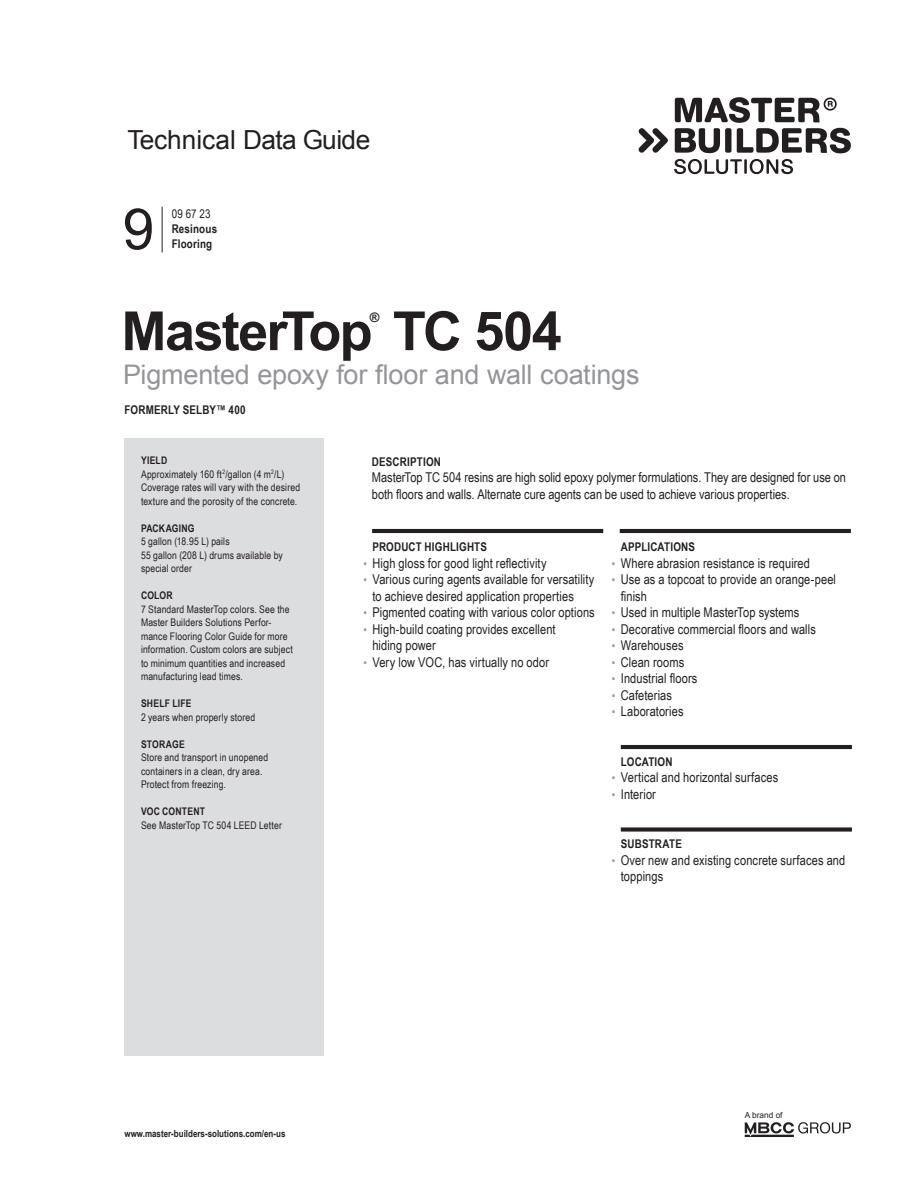
<style>
.page{position:relative;width:918px;height:1188px;background:#fff}
.page>*{position:absolute;margin:0;border:0;box-sizing:border-box;transform-origin:0 0}
.t1{font:57px "Arial";color:#231f20}
.t2{font:700 54px "Arial";letter-spacing:-.03em;color:#231f20}
.t3{font:27px "Arial";letter-spacing:-.005em;color:#939598}
.t4{font:26.25px "Arial";letter-spacing:-.015em;color:#231f20}
.t5{font:13.5px/16.5px "Arial Narrow";letter-spacing:.005em;color:#231f20}
.t6{font:700 13.05px "Arial";color:#231f20}
.t7{font:700 12px/15px "Arial Narrow";letter-spacing:.015em;color:#231f20}
.t8{font:12px "Arial Narrow";color:#231f20}
.t9{font:10.5px/13.5px "Arial Narrow";letter-spacing:.015em;color:#231f20}
.t10{font:700 9.75px "Arial Narrow";color:#231f20}
.t11{font:8.25px "Arial";color:#231f20}
.s1{font-weight:700}
.s2{font-size:12px;color:#939598}
</style>
<div class="page">
<svg style="left:674px;top:159px;width:119px;height:15px"></svg>
<svg style="left:639px;top:128px;width:29px;height:25px"></svg>
<svg style="left:675px;top:97px;width:176px;height:56px"></svg>
<svg style="left:745px;top:1122px;width:106px;height:15px"></svg>
<hr style="left:162px;top:207px;width:1px;height:45px;background:#231f20">
<div style="left:125px;top:439px;width:199px;height:617px;background:#dcdddf"></div>
<hr style="left:372px;top:529px;width:231px;height:4px;background:#231f20">
<hr style="left:620px;top:529px;width:231px;height:4px;background:#231f20">
<hr style="left:621px;top:745px;width:231px;height:4px;background:#231f20">
<div style="left:621px;top:827px;width:231px;height:5px;background:#231f20"></div>
<h3 class="t4" style="left:128px;top:122px;width:244px">Technical Data Guide</h3>
<p class="t1" style="left:123px;top:192px;width:33px">9</p>
<p class="t8" style="left:172px;top:205px;width:40px">09 67 23</p>
<p class="t7" style="left:172px;top:221px;width:47px">Resinous<br>Flooring</p>
<p class="t2" style="left:122px;top:295px;width:442px">MasterTop TC 504</p>
<p class="t6" style="left:370px;top:308px;width:11px">®</p>
<p class="t3" style="left:123px;top:357px;width:518px">Pigmented epoxy for floor and wall coatings</p>
<p class="t7" style="left:125px;top:402px;width:123px">FORMERLY SELBY™ 400</p>
<p class="t9" style="left:141px;top:454px;width:145px"><span class="s1">YIELD<br></span>Approximately 160 ft<sup>2</sup>/gallon (4 m<sup>2</sup>/L)</p>
<p class="t9" style="left:141px;top:481px;width:161px">Coverage rates will vary with the desired texture and the porosity of the concrete.</p>
<p class="t9" style="left:141px;top:521px;width:90px"><span class="s1">PACKAGING<br></span>5 gallon (18.95 L) pails</p>
<p class="t9" style="left:141px;top:548px;width:143px">55 gallon (208 L) drums available by special order</p>
<p class="t9" style="left:141px;top:589px;width:153px"><span class="s1">COLOR<br></span>7 Standard MasterTop colors. See the<br>Master Builders Solutions Perfor&shy;mance Flooring Color Guide for more information. Custom colors are subject to minimum quantities and increased manufacturing lead times.</p>
<p class="t9" style="left:141px;top:697px;width:116px"><span class="s1">SHELF LIFE<br></span>2 years when properly stored</p>
<p class="t9" style="left:141px;top:737px;width:129px"><span class="s1">STORAGE<br></span>Store and transport in unopened containers in a clean, dry area.<br>Protect from freezing.</p>
<p class="t9" style="left:141px;top:805px;width:142px"><span class="s1">VOC CONTENT<br></span>See MasterTop TC 504 LEED Letter</p>
<p class="t7" style="left:372px;top:453px;width:71px">DESCRIPTION</p>
<p class="t5" style="left:372px;top:469px;width:476px">MasterTop TC 504 resins are high solid epoxy polymer formulations. They are designed for use on both floors and walls. Alternate cure agents can be used to achieve various properties.</p>
<p class="t7" style="left:372px;top:539px;width:116px">PRODUCT HIGHLIGHTS</p>
<p class="t5" style="left:363px;top:554px;width:185px"><span class="s2">•</span> High gloss for good light reflectivity</p>
<p class="t5" style="left:372px;top:571px;width:223px;text-indent:-9px"><span class="s2">•</span> Various curing agents available for versatility to achieve desired application properties</p>
<p class="t5" style="left:363px;top:604px;width:233px"><span class="s2">•</span> Pigmented coating with various color options</p>
<p class="t5" style="left:372px;top:620px;width:185px;text-indent:-9px"><span class="s2">•</span> High-build coating provides excellent hiding power</p>
<p class="t5" style="left:363px;top:653px;width:187px"><span class="s2">•</span> Very low VOC, has virtually no odor</p>
<p class="t7" style="left:621px;top:539px;width:76px">APPLICATIONS</p>
<p class="t5" style="left:612px;top:554px;width:200px"><span class="s2">•</span> Where abrasion resistance is required</p>
<p class="t5" style="left:621px;top:571px;width:217px;text-indent:-9px"><span class="s2">•</span> Use as a topcoat to provide an orange-peel finish</p>
<p class="t5" style="left:612px;top:604px;width:189px"><span class="s2">•</span> Used in multiple MasterTop systems</p>
<p class="t5" style="left:612px;top:620px;width:206px"><span class="s2">•</span> Decorative commercial floors and walls</p>
<p class="t5" style="left:612px;top:637px;width:73px"><span class="s2">•</span> Warehouses</p>
<p class="t5" style="left:612px;top:653px;width:74px"><span class="s2">•</span> Clean rooms</p>
<p class="t5" style="left:612px;top:670px;width:87px"><span class="s2">•</span> Industrial floors</p>
<p class="t5" style="left:612px;top:686px;width:62px"><span class="s2">•</span> Cafeterias</p>
<p class="t5" style="left:612px;top:703px;width:73px"><span class="s2">•</span> Laboratories</p>
<p class="t7" style="left:621px;top:753px;width:53px">LOCATION</p>
<p class="t5" style="left:612px;top:769px;width:168px"><span class="s2">•</span> Vertical and horizontal surfaces</p>
<p class="t5" style="left:612px;top:785px;width:46px"><span class="s2">•</span> Interior</p>
<p class="t7" style="left:621px;top:836px;width:63px">SUBSTRATE</p>
<p class="t5" style="left:621px;top:851px;width:226px;text-indent:-9px"><span class="s2">•</span> Over new and existing concrete surfaces and toppings</p>
<p class="t10" style="left:125px;top:1126px;width:162px">www.master-builders-solutions.com/en-us</p>
<p class="t11" style="left:745px;top:1110px;width:39px">A brand of</p>
</div>
